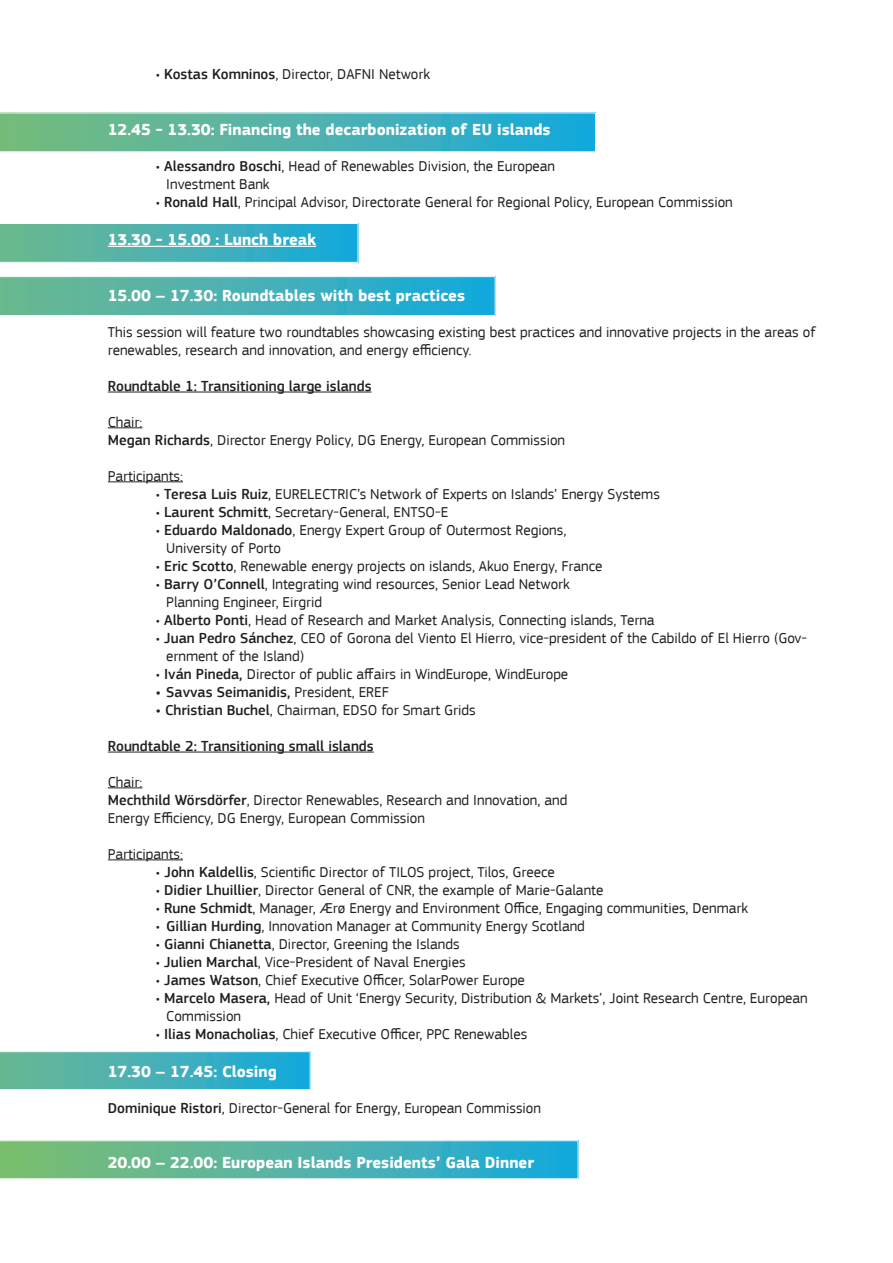
<style>
.page{position:relative;width:893px;height:1263px;background:#fff}
.page>*{position:absolute;margin:0;border:0;box-sizing:border-box;transform-origin:0 0}
.t1{font:700 16.5px "EC Square Sans Pro";color:#fff}
.t2{font:15px/18px "EC Square Sans Pro";color:#231f20}
.t3{font:500 15px "EC Square Sans Pro";color:#231f20}
.s1{font-weight:500}
.s2{font-weight:700;color:#fff}
.s3{font-weight:400}
</style>
<div class="page">
<svg style="left:0;top:276px;width:495px;height:39px;background:#48b2b7"></svg>
<svg style="left:0;top:224px;width:358px;height:39px;background:#4ab3b6"></svg>
<svg style="left:0;top:113px;width:595px;height:39px;background:#51b4ae"></svg>
<svg style="left:0;top:1140px;width:578px;height:39px;background:#57b6aa"></svg>
<svg style="left:0;top:1051px;width:310px;height:39px;background:#4bb3ba"></svg>
<hr style="left:108px;top:246px;width:208px;height:1px;background:#fff">
<hr style="left:108px;top:392px;width:264px;height:1px;background:#231f20">
<hr style="left:108px;top:427px;width:34px;height:1px;background:#231f20">
<hr style="left:108px;top:481px;width:75px;height:1px;background:#231f20">
<hr style="left:108px;top:752px;width:266px;height:1px;background:#231f20">
<hr style="left:108px;top:787px;width:34px;height:1px;background:#231f20">
<hr style="left:108px;top:859px;width:75px;height:1px;background:#231f20">
<p class="t2" style="left:156px;top:65px;width:285px">• <span class="s1">Kostas Komninos</span>, Director, DAFNI Network<span class="s2">4</span></p>
<p class="t1" style="left:108px;top:120px;width:444px">12.45 - 13.30: Financing the decarbonization of EU islands</p>
<p class="t2" style="left:166px;top:157px;width:390px;text-indent:-10px">• <span class="s1">Alessandro Boschi</span>, Head of Renewables Division, the European<br>Investment Bank</p>
<p class="t2" style="left:156px;top:193px;width:579px">• <span class="s1">Ronald Hall</span>, Principal Advisor, Directorate General for Regional Policy, European Commission</p>
<p class="t1" style="left:108px;top:230px;width:210px">13.30 - 15.00 : Lunch break</p>
<p class="t1" style="left:108px;top:285px;width:359px">15.00 – 17.30: Roundtables with best practices</p>
<p class="t2" style="left:108px;top:323px;width:709px">This session will feature two roundtables showcasing existing best practices and innovative projects in the areas of renewables, research and innovation, and energy efficiency.</p>
<p class="t3" style="left:108px;top:377px;width:265px">Roundtable 1: Transitioning large islands</p>
<p class="t2" style="left:108px;top:413px;width:36px">Chair:</p>
<p class="t2" style="left:108px;top:431px;width:459px"><span class="s1">Megan Richards</span>, Director Energy Policy, DG Energy, European Commission</p>
<p class="t2" style="left:108px;top:467px;width:77px">Participants:</p>
<p class="t2" style="left:156px;top:485px;width:506px">• <span class="s1">Teresa Luis Ruiz</span>, EURELECTRIC’s Network of Experts on Islands’ Energy Systems</p>
<p class="t2" style="left:156px;top:503px;width:294px">• <span class="s1">Laurent Schmitt</span>, Secretary-General, ENTSO-E</p>
<p class="t2" style="left:166px;top:521px;width:402px;text-indent:-10px">• <span class="s1">Eduardo Maldonado</span>, Energy Expert Group of Outermost Regions,<br>University of Porto</p>
<p class="t2" style="left:156px;top:557px;width:448px">• <span class="s1">Eric Scotto</span>, Renewable energy projects on islands, Akuo Energy, France</p>
<p class="t2" style="left:166px;top:575px;width:405px;text-indent:-10px">• <span class="s1">Barry O’Connell</span>, Integrating wind resources, Senior Lead Network<br>Planning Engineer, Eirgrid</p>
<p class="t2" style="left:156px;top:611px;width:500px">• <span class="s1">Alberto Ponti</span>, Head of Research and Market Analysis, Connecting islands, Terna</p>
<p class="t2" style="left:166px;top:629px;width:642px;text-indent:-10px">• <span class="s1">Juan Pedro Sánchez</span>, CEO of Gorona del Viento El Hierro, vice-president of the Cabildo of El Hierro (Gov&shy;ernment of the Island)</p>
<p class="t2" style="left:156px;top:665px;width:414px">• <span class="s1">Iván Pineda,</span> Director of public affairs in WindEurope, WindEurope</p>
<p class="t3" style="left:156px;top:683px;width:235px">• Savvas Seimanidis, <span class="s3">President, EREF</span></p>
<p class="t2" style="left:156px;top:701px;width:321px"><span class="s1">• Christian Buchel</span>, Chairman, EDSO for Smart Grids</p>
<p class="t3" style="left:108px;top:737px;width:267px">Roundtable 2: Transitioning small islands</p>
<p class="t2" style="left:108px;top:773px;width:36px">Chair:</p>
<p class="t2" style="left:108px;top:791px;width:461px"><span class="s1">Mechthild Wörsdörfer</span>, Director Renewables, Research and Innovation, and<br>Energy Efficiency, DG Energy, European Commission</p>
<p class="t2" style="left:108px;top:845px;width:77px">Participants:</p>
<p class="t2" style="left:156px;top:863px;width:400px">• <span class="s1">John Kaldellis</span>, Scientific Director of TILOS project, Tilos, Greece</p>
<p class="t2" style="left:156px;top:881px;width:449px">• <span class="s1">Didier Lhuillier</span>, Director General of CNR, the example of Marie-Galante</p>
<p class="t2" style="left:156px;top:899px;width:594px">• <span class="s1">Rune Schmidt</span>, Manager, Ærø Energy and Environment Office, Engaging communities, Denmark</p>
<p class="t2" style="left:156px;top:917px;width:431px">• <span class="s1">Gillian Hurding</span>, Innovation Manager at Community Energy Scotland</p>
<p class="t2" style="left:156px;top:935px;width:305px">• <span class="s1">Gianni Chianetta</span>, Director, Greening the Islands</p>
<p class="t2" style="left:156px;top:953px;width:311px">• <span class="s1">Julien Marchal</span>, Vice-President of Naval Energies</p>
<p class="t2" style="left:156px;top:971px;width:371px">• <span class="s1">James Watson</span>, Chief Executive Officer, SolarPower Europe</p>
<p class="t2" style="left:166px;top:989px;width:643px;text-indent:-10px">• <span class="s1">Marcelo Masera,</span> Head of Unit ‘Energy Security, Distribution &amp; Markets’, Joint Research Centre, European<br>Commission</p>
<p class="t2" style="left:156px;top:1025px;width:373px">• <span class="s1">Ilias Monacholias</span>, Chief Executive Officer, PPC Renewables</p>
<p class="t1" style="left:108px;top:1061px;width:170px">17.30 – 17.45: Closing</p>
<p class="t2" style="left:108px;top:1099px;width:435px"><span class="s1">Dominique Ristori</span>, Director-General for Energy, European Commission</p>
<p class="t1" style="left:108px;top:1153px;width:428px">20.00 – 22.00: European Islands Presidents’ Gala Dinner</p>
</div>
